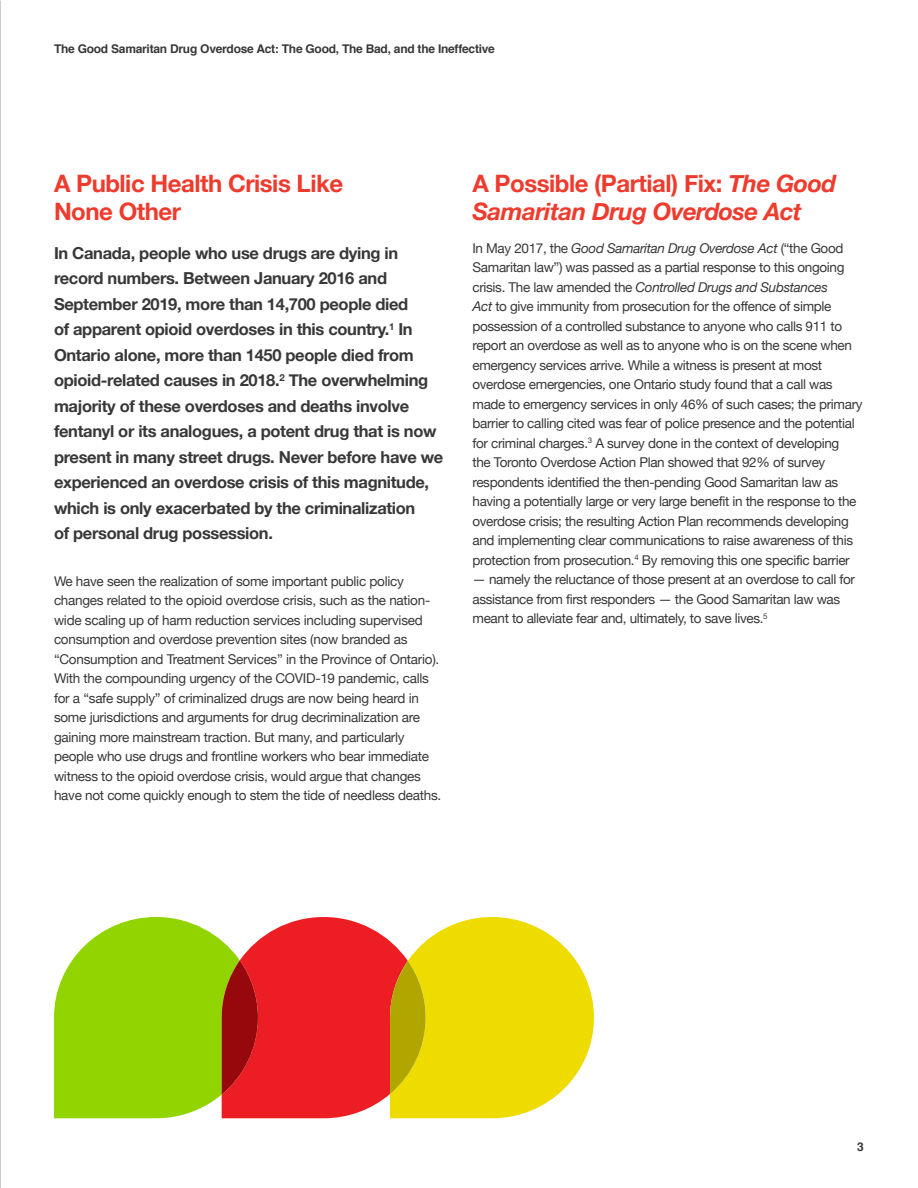
<style>
.page{position:relative;width:918px;height:1188px;background:#fff}
.page>*{position:absolute;margin:0;border:0;box-sizing:border-box;transform-origin:0 0}
.t1{font:italic 700 24px/28.5px "Helvetica Neue";letter-spacing:-.02em;color:#ef3b2d}
.t2{font:700 24px/28.5px "Helvetica Neue";letter-spacing:-.02em;color:#ef3b2d}
.t3{font:700 16.5px/25.5px "Helvetica Neue";letter-spacing:-.02em;color:#383839}
.t4{font:13.5px/19.5px "Helvetica Neue";letter-spacing:-.025em;color:#383839}
.t5{font:700 12px "Helvetica";letter-spacing:-.02em;color:#383839}
.s1{font-style:normal}
.s2{font-style:italic}
</style>
<div class="page">
<svg style="left:54px;top:917px;width:540px;height:201px;background:#cfa625"></svg>
<p class="t5" style="left:54px;top:39px;width:442px">The Good Samaritan Drug Overdose Act: The Good, The Bad, and the Ineffective</p>
<h1 class="t2" style="left:54px;top:170px;width:291px">A Public Health Crisis Like<br>None Other</h1>
<p class="t3" style="left:54px;top:241px;width:391px">In Canada, people who use drugs are dying in record numbers. Between January 2016 and September 2019, more than 14,700 people died<br>of apparent opioid overdoses in this country.<sup>1</sup> In Ontario alone, more than 1450 people died from opioid-related causes in 2018.<sup>2</sup> The overwhelming majority of these overdoses and deaths involve fentanyl or its analogues, a potent drug that is now present in many street drugs. Never before have we experienced an overdose crisis of this magnitude, which is only exacerbated by the criminalization<br>of personal drug possession.</p>
<p class="t4" style="left:54px;top:572px;width:389px">We have seen the realization of some important public policy changes related to the opioid overdose crisis, such as the nation&shy;wide scaling up of harm reduction services including supervised consumption and overdose prevention sites (now branded as “Consumption and Treatment Services” in the Province of Ontario).<br>With the compounding urgency of the COVID-19 pandemic, calls for a “safe supply” of criminalized drugs are now being heard in some jurisdictions and arguments for drug decriminalization are gaining more mainstream traction. But many, and particularly people who use drugs and frontline workers who bear immediate witness to the opioid overdose crisis, would argue that changes have not come quickly enough to stem the tide of needless deaths.</p>
<h1 class="t1" style="left:472px;top:170px;width:365px"><span class="s1">A Possible (Partial) Fix:</span> The Good<br>Samaritan Drug Overdose Act</h1>
<p class="t4" style="left:472px;top:239px;width:392px">In May 2017, the <span class="s2">Good Samaritan Drug Overdose Act</span> (“the Good Samaritan law”) was passed as a partial response to this ongoing crisis. The law amended the <span class="s2">Controlled Drugs and Substances<br>Act</span> to give immunity from prosecution for the offence of simple possession of a controlled substance to anyone who calls 911 to report an overdose as well as to anyone who is on the scene when emergency services arrive. While a witness is present at most overdose emergencies, one Ontario study found that a call was made to emergency services in only 46% of such cases; the primary barrier to calling cited was fear of police presence and the potential for criminal charges.<sup>3</sup> A survey done in the context of developing<br>the Toronto Overdose Action Plan showed that 92% of survey respondents identified the then-pending Good Samaritan law as having a potentially large or very large benefit in the response to the overdose crisis; the resulting Action Plan recommends developing and implementing clear communications to raise awareness of this protection from prosecution.<sup>4</sup> By removing this one specific barrier</p>
<p class="t4" style="left:473px;top:571px;width:384px">— namely the reluctance of those present at an overdose to call for assistance from first responders — the Good Samaritan law was meant to alleviate fear and, ultimately, to save lives.<sup>5</sup></p>
<p class="t5" style="left:857px;top:1137px;width:8px">3</p>
</div>
